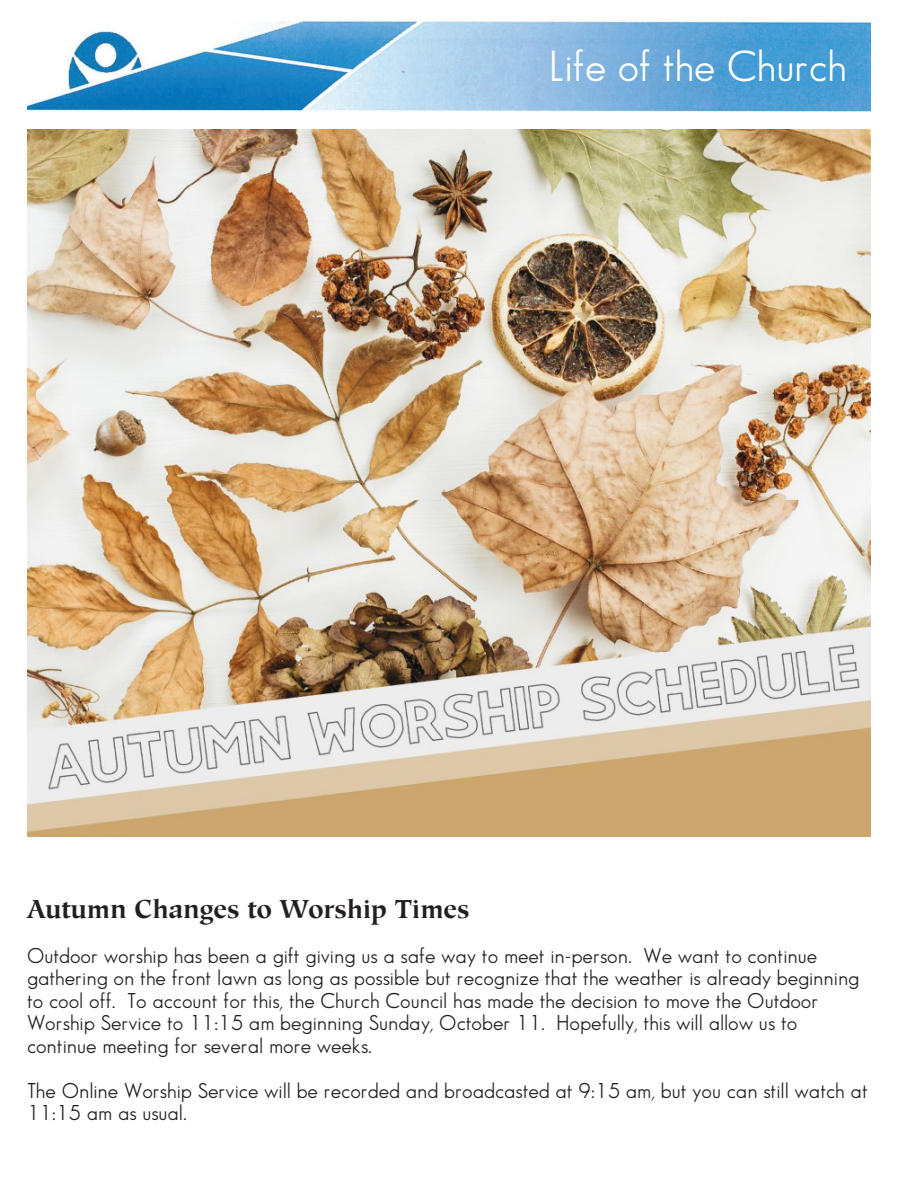
<style>
.page{position:relative;width:918px;height:1188px;background:#fff}
.page>*{position:absolute;margin:0;border:0;box-sizing:border-box;transform-origin:0 0}
.t1{font:42.6px "Sans Serif Book FLF";color:#fff}
.t2{font:700 25.5px "Glossary S Si";color:#231f20}
.t3{font:21px/22.5px "Sans Serif Book FLF";color:#231f20}
</style>
<div class="page">
<img style="left:27px;top:20px;width:844px;height:91px">
<img style="left:27px;top:130px;width:844px;height:707px">
<h1 class="t1" style="left:549px;top:42px;width:300px">Life of the Church</h1>
<p class="t2" style="left:27px;top:893px;width:444px">Autumn Changes to Worship Times</p>
<p class="t3" style="left:27px;top:944px;width:834px">Outdoor worship has been a gift giving us a safe way to meet in-person. We want to continue gathering on the front lawn as long as possible but recognize that the weather is already beginning to cool off. To account for this, the Church Council has made the decision to move the Outdoor Worship Service to 11:15 am beginning Sunday, October 11. Hopefully, this will allow us to continue meeting for several more weeks.</p>
<p class="t3" style="left:27px;top:1079px;width:842px">The Online Worship Service will be recorded and broadcasted at 9:15 am, but you can still watch at<br>11:15 am as usual.</p>
</div>
